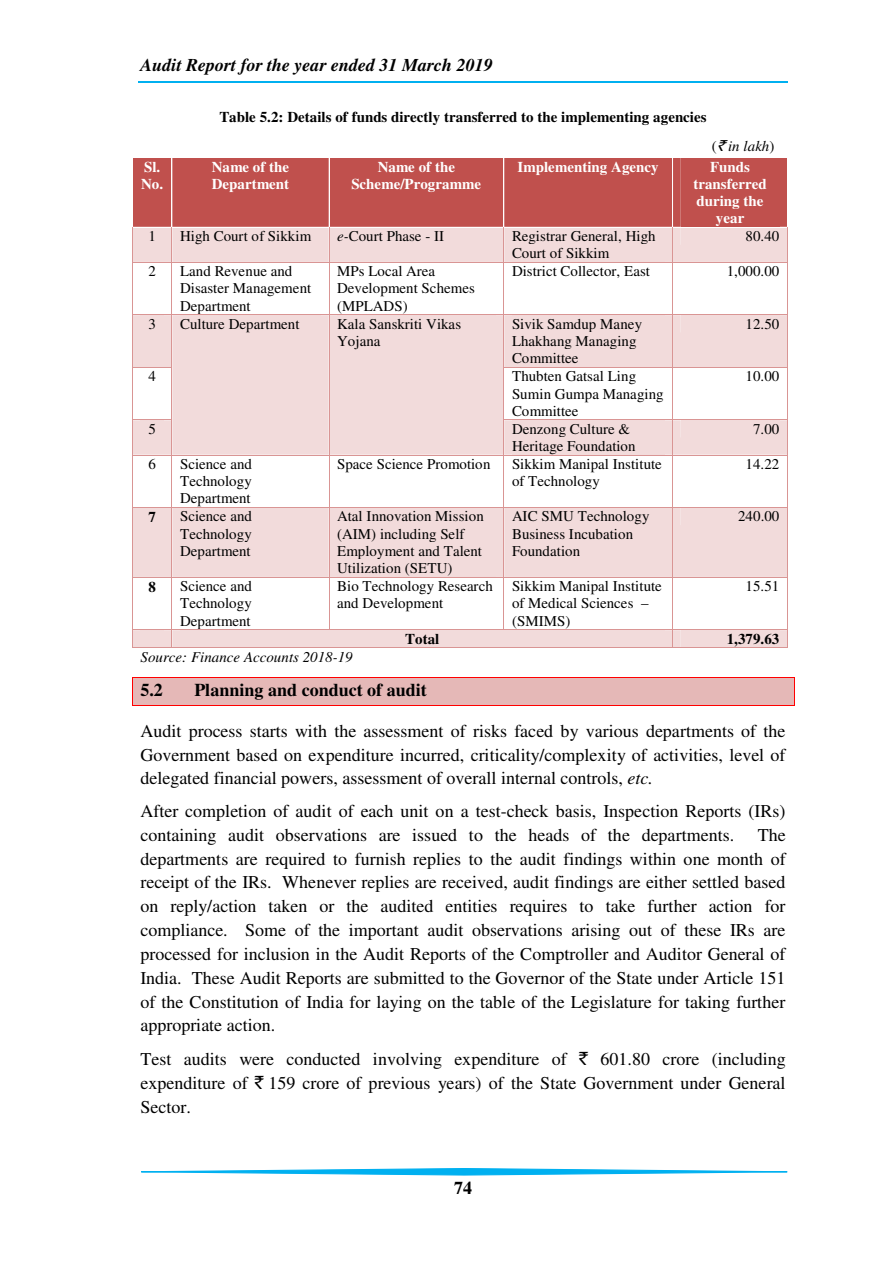
<style>
.page{position:relative;width:893px;height:1263px;background:#fff}
.page>*{position:absolute;margin:0;border:0;box-sizing:border-box;transform-origin:0 0}
.t1{font:18px/23.9px "Times";color:#000;text-align:justify}
.t2{font:italic 700 18px "Times";color:#000}
.t3{font:700 18px "Times";color:#000}
.t4{font:15px/17.2px "Times";color:#000}
.t5{font:700 15px/17.2px "Times";color:#fff}
.t6{font:700 15px "Times";color:#000}
.t7{font:italic 15px "Times";letter-spacing:.005em;color:#000}
.s1{font-style:normal}
.s2{font-family:"Rupee Foradian"}
.s3{font-style:italic}
</style>
<div class="page">
<hr style="left:138px;top:82px;width:649px;height:1px;background:#00b0f0">
<svg style="left:141px;top:1168px;width:647px;height:7px"></svg>
<svg style="left:132px;top:158px;width:656px;height:105px;background:#d1807e"></svg>
<hr style="left:132px;top:263px;width:1px;height:51px;background:#d99594">
<hr style="left:172px;top:263px;width:1px;height:51px;background:#d99594">
<hr style="left:328px;top:263px;width:1px;height:51px;background:#d99594">
<hr style="left:503px;top:263px;width:1px;height:51px;background:#d99594">
<hr style="left:672px;top:263px;width:1px;height:51px;background:#d99594">
<hr style="left:787px;top:263px;width:1px;height:51px;background:#d99594">
<svg style="left:132px;top:314px;width:656px;height:142px"></svg>
<hr style="left:132px;top:455px;width:1px;height:52px;background:#d99594">
<hr style="left:172px;top:455px;width:1px;height:52px;background:#d99594">
<hr style="left:328px;top:455px;width:1px;height:52px;background:#d99594">
<hr style="left:503px;top:455px;width:1px;height:52px;background:#d99594">
<hr style="left:672px;top:455px;width:1px;height:52px;background:#d99594">
<hr style="left:787px;top:455px;width:1px;height:52px;background:#d99594">
<div style="left:132px;top:507px;width:656px;height:71px;background:#f2dbdb"></div>
<hr style="left:132px;top:578px;width:1px;height:51px;background:#d99594">
<hr style="left:172px;top:578px;width:1px;height:51px;background:#d99594">
<hr style="left:328px;top:578px;width:1px;height:51px;background:#d99594">
<hr style="left:503px;top:578px;width:1px;height:51px;background:#d99594">
<hr style="left:672px;top:578px;width:1px;height:51px;background:#d99594">
<hr style="left:787px;top:578px;width:1px;height:51px;background:#d99594">
<svg style="left:132px;top:629px;width:656px;height:19px;background:#efd3d3"></svg>
<div style="left:132px;top:678px;width:661px;height:27px;background:#e5b8b7"></div>
<hr style="left:132px;top:677px;width:661px;height:1px;background:#f00">
<hr style="left:132px;top:705px;width:661px;height:1px;background:#f00">
<svg style="left:132px;top:678px;width:1px;height:27px"></svg>
<svg style="left:793px;top:677px;width:1px;height:29px"></svg>
<p class="t2" style="left:140px;top:58px;width:354px">Audit Report for the year ended 31 March 2019</p>
<p class="t6" style="left:219px;top:112px;width:488px">Table 5.2: Details of funds directly transferred to the implementing agencies</p>
<p class="t7" style="left:711px;top:140px;width:64px"><span class="s1">(</span><span class="s2">`</span> in lakh<span class="s1">)</span></p>
<p class="t5" style="left:141px;top:159px;width:24px">Sl.<br>No.</p>
<p class="t5" style="left:212px;top:159px;width:79px">Name of the<br>Department</p>
<p class="t5" style="left:351px;top:159px;width:131px;text-align:center">Name of the<br>Scheme/Programme</p>
<p class="t5" style="left:517px;top:159px;width:143px">Implementing Agency</p>
<p class="t5" style="left:693px;top:159px;width:75px;text-align:center">Funds transferred during the year</p>
<p class="t4" style="left:148px;top:229px;width:9px">1</p>
<p class="t4" style="left:180px;top:229px;width:133px">High Court of Sikkim</p>
<p class="t4" style="left:337px;top:229px;width:108px"><span class="s3">e-</span>Court Phase - II</p>
<p class="t4" style="left:512px;top:229px;width:145px">Registrar General, High<br>Court of Sikkim</p>
<p class="t4" style="left:745px;top:229px;width:35px">80.40</p>
<p class="t4" style="left:148px;top:264px;width:9px">2</p>
<p class="t4" style="left:180px;top:264px;width:133px">Land Revenue and<br>Disaster Management<br>Department</p>
<p class="t4" style="left:337px;top:264px;width:139px">MPs Local Area<br>Development Schemes (MPLADS)</p>
<p class="t4" style="left:512px;top:264px;width:139px">District Collector, East</p>
<p class="t4" style="left:726px;top:264px;width:54px">1,000.00</p>
<p class="t4" style="left:148px;top:317px;width:9px">3</p>
<p class="t4" style="left:180px;top:317px;width:121px">Culture Department</p>
<p class="t4" style="left:337px;top:317px;width:126px">Kala Sanskriti Vikas<br>Yojana</p>
<p class="t4" style="left:512px;top:317px;width:132px">Sivik Samdup Maney<br>Lhakhang Managing<br>Committee</p>
<p class="t4" style="left:745px;top:317px;width:35px">12.50</p>
<p class="t4" style="left:148px;top:369px;width:9px">4</p>
<p class="t4" style="left:512px;top:369px;width:153px">Thubten Gatsal Ling<br>Sumin Gumpa Managing<br>Committee</p>
<p class="t4" style="left:745px;top:369px;width:35px">10.00</p>
<p class="t4" style="left:148px;top:422px;width:9px">5</p>
<p class="t4" style="left:512px;top:422px;width:125px">Denzong Culture &amp;<br>Heritage Foundation</p>
<p class="t4" style="left:753px;top:422px;width:28px">7.00</p>
<p class="t4" style="left:148px;top:457px;width:9px">6</p>
<p class="t4" style="left:180px;top:457px;width:73px;text-align:justify">Science and Technology Department</p>
<p class="t4" style="left:337px;top:457px;width:155px">Space Science Promotion</p>
<p class="t4" style="left:512px;top:457px;width:151px">Sikkim Manipal Institute of Technology</p>
<p class="t4" style="left:745px;top:457px;width:35px">14.22</p>
<p class="t6" style="left:148px;top:511px;width:9px">7</p>
<p class="t4" style="left:180px;top:509px;width:73px;text-align:justify">Science and Technology Department</p>
<p class="t4" style="left:337px;top:509px;width:148px">Atal Innovation Mission (AIM) including Self<br>Employment and Talent<br>Utilization (SETU)</p>
<p class="t4" style="left:512px;top:509px;width:139px">AIC SMU Technology<br>Business Incubation<br>Foundation</p>
<p class="t4" style="left:738px;top:509px;width:43px">240.00</p>
<p class="t6" style="left:148px;top:581px;width:9px">8</p>
<p class="t4" style="left:180px;top:579px;width:73px;text-align:justify">Science and Technology Department</p>
<p class="t4" style="left:337px;top:579px;width:157px">Bio Technology Research and Development</p>
<p class="t4" style="left:512px;top:579px;width:151px">Sikkim Manipal Institute of Medical Sciences – (SMIMS)</p>
<p class="t4" style="left:745px;top:579px;width:35px">15.51</p>
<p class="t6" style="left:405px;top:634px;width:36px">Total</p>
<p class="t6" style="left:726px;top:634px;width:54px">1,379.63</p>
<p class="t7" style="left:140px;top:652px;width:214px">Source: Finance Accounts 2018-19</p>
<p class="t3" style="left:140px;top:684px;width:24px">5.2</p>
<p class="t3" style="left:194px;top:684px;width:234px">Planning and conduct of audit</p>
<p class="t1" style="left:140px;top:721px;width:646px">Audit process starts with the assessment of risks faced by various departments of the Government based on expenditure incurred, criticality/complexity of activities, level of delegated financial powers, assessment of overall internal controls, <span class="s3">etc.</span></p>
<p class="t1" style="left:140px;top:801px;width:646px">After completion of audit of each unit on a test-check basis, Inspection Reports (IRs) containing audit observations are issued to the heads of the departments.</p>
<p class="t1" style="left:140px;top:825px;width:647px;text-indent:617px">The departments are required to furnish replies to the audit findings within one month of receipt of the IRs. Whenever replies are received, audit findings are either settled based on reply/action taken or the audited entities requires to take further action for compliance. Some of the important audit observations arising out of these IRs are processed for inclusion in the Audit Reports of the Comptroller and Auditor General of India. These Audit Reports are submitted to the Governor of the State under Article 151 of the Constitution of India for laying on the table of the Legislature for taking further appropriate action.</p>
<p class="t1" style="left:140px;top:1048px;width:646px">Test audits were conducted involving expenditure of <span class="s2">`</span> 601.80 crore (including expenditure of <span class="s2">`</span> 159 crore of previous years) of the State Government under General Sector.</p>
<p class="t3" style="left:454px;top:1181px;width:19px">74</p>
</div>
